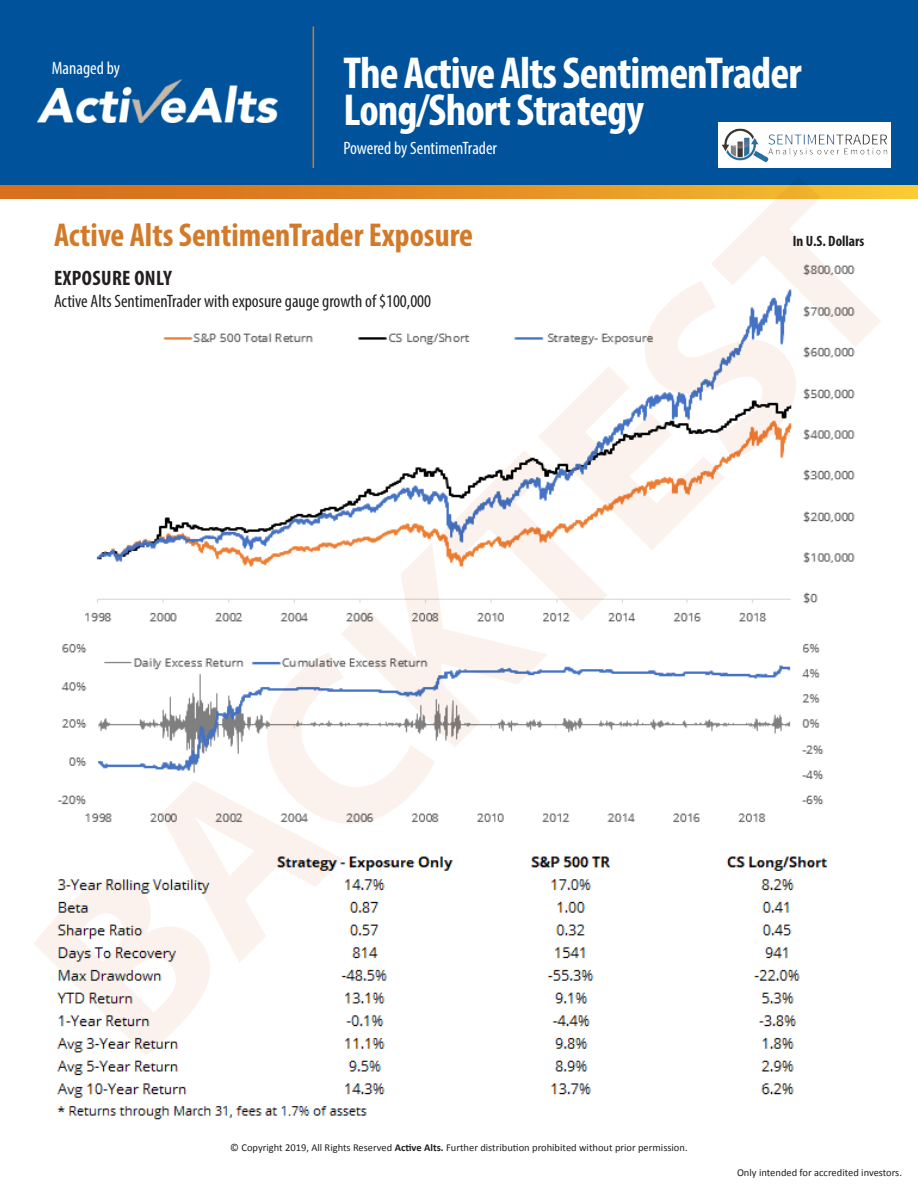
<style>
.page{position:relative;width:918px;height:1188px;background:#fff}
.page>*{position:absolute;margin:0;border:0;box-sizing:border-box;transform-origin:0 0}
.t1{font:700 condensed 45px/37.5px "Myriad Pro";letter-spacing:-.02em;color:#fff}
.t2{font:700 condensed 33.15px "Myriad Pro";color:#d37a28}
.t3{font:700 condensed 21px "Myriad Pro";letter-spacing:.02em;color:#231f20}
.t4{font:condensed 18px "Myriad Pro";color:#231f20}
.t5{font:condensed 18px "Myriad Pro";color:#fff}
.t6{font:700 condensed 15px "Myriad Pro";color:#231f20}
.t7{font:10.5px "Calibri";color:#231f20}
.s1{font-weight:700}
</style>
<div class="page">
<div style="left:0;top:0;width:918px;height:186px;background:#00539b"></div>
<svg style="left:0;top:185px;width:918px;height:14px;background:#e49124"></svg>
<img style="left:718px;top:122px;width:173px;height:46px">
<img style="left:38px;top:79px;width:239px;height:44px">
<hr style="left:313px;top:26px;width:1px;height:142px;background:#d37a28">
<img style="left:56px;top:264px;width:799px;height:856px">
<div style="left:54px;top:221px;width:618px;height:86px;background:#fff"></div>
<p class="t5" style="left:52px;top:57px;width:70px">Managed by</p>
<p class="t1" style="left:343px;top:53px;width:460px">The Active Alts SentimenTrader<br>Long/Short Strategy</p>
<p class="t5" style="left:343px;top:137px;width:155px">Powered by SentimenTrader</p>
<p class="t2" style="left:54px;top:214px;width:421px">Active Alts SentimenTrader Exposure</p>
<p class="t6" style="left:793px;top:231px;width:73px">In U.S. Dollars</p>
<p class="t3" style="left:54px;top:265px;width:119px">EXPOSURE ONLY</p>
<p class="t4" style="left:54px;top:290px;width:379px">Active Alts SentimenTrader with exposure gauge growth of $100,000</p>
<p class="t7" style="left:230px;top:1140px;width:459px">© Copyright 2019, All Rights Reserved <span class="s1">Active Alts.</span> Further distribution prohibited without prior permission.</p>
<p class="t7" style="left:737px;top:1166px;width:167px">Only intended for accredited investors.</p>
</div>
